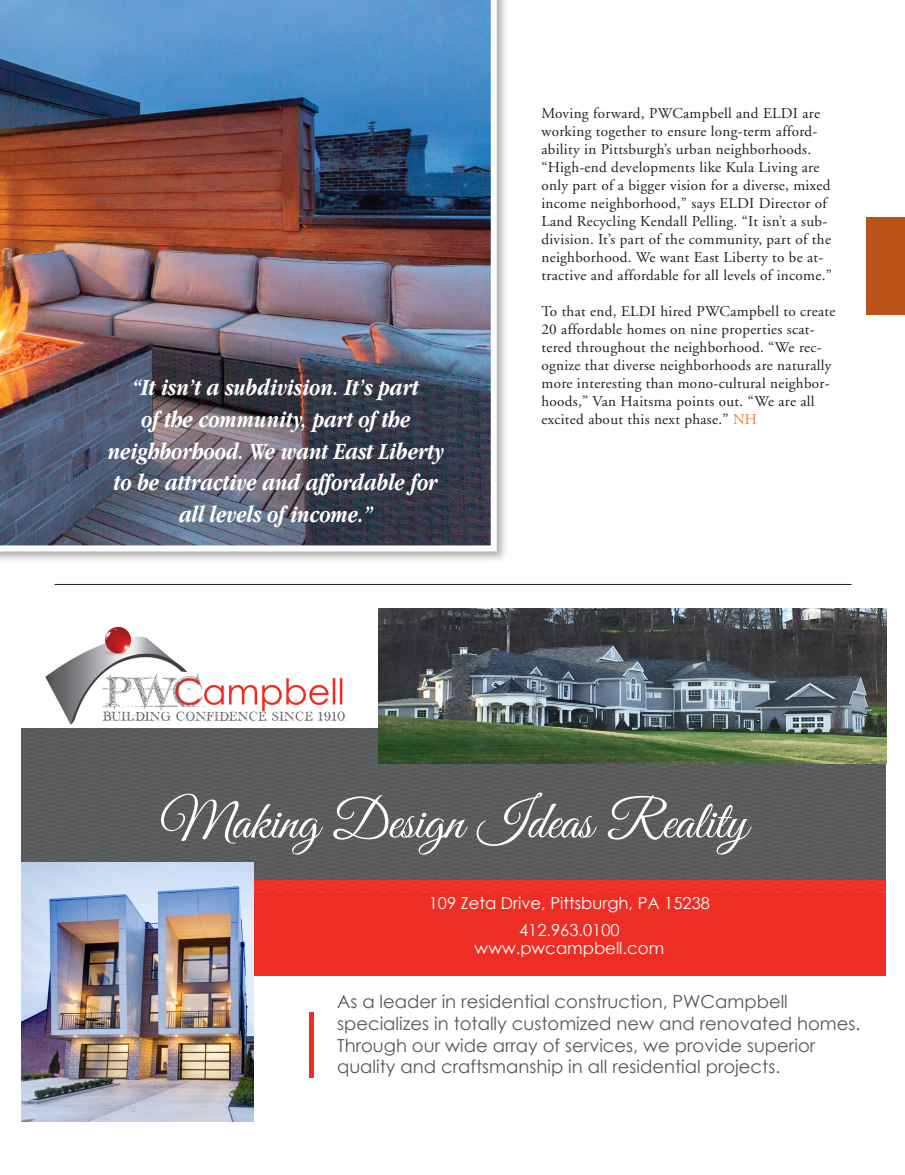
<style>
.page{position:relative;width:905px;height:1175px;background:#fff}
.page>*{position:absolute;margin:0;border:0;box-sizing:border-box;transform-origin:0 0}
.t1{font:54px "Great Vibes";color:#fff}
.Copy{font:italic 700 24px/31.5px "Apple Garamond";color:#fff;text-align:center}
.t2{font:18px/21.6px "Century Gothic";color:#57585a}
.t3{font:16.5px/27px "Century Gothic";color:#fff;text-align:center}
.Copy-2{font:15px/18px "Adobe Garamond";letter-spacing:.02em;color:#231f20}
.s1{color:#f47d31}
</style>
<div class="page">
<div style="left:0;top:0;width:509px;height:564px;background:#231f20;opacity:.35"></div>
<img style="left:0;top:0;width:496px;height:551px">
<hr style="left:55px;top:584px;width:796px;height:1px;background:#231f20">
<div style="left:866px;top:217px;width:38px;height:98px;background:#bc531a"></div>
<div style="left:253px;top:880px;width:633px;height:95px;background:#ee2e25"></div>
<hr style="left:309px;top:1012px;width:4px;height:66px;background:#ee2e25">
<img style="left:45px;top:626px;width:300px;height:98px">
<svg style="left:22px;top:728px;width:864px;height:164px;background:#64595a"></svg>
<img style="left:378px;top:608px;width:508px;height:155px">
<img style="left:22px;top:862px;width:231px;height:259px">
<p class="Copy" style="left:108px;top:371px;width:338px">“It isn’t a subdivision. It’s part<br>of the community, part of the neighborhood. We want East Liberty to be attractive and affordable for all levels of income.”</p>
<p class="Copy-2" style="left:541px;top:105px;width:292px">Moving forward, PWCampbell and ELDI are working together to ensure long-term afford&shy;ability in Pittsburgh’s urban neighborhoods. “High-end developments like Kula Living are only part of a bigger vision for a diverse, mixed income neighborhood,” says ELDI Director of Land Recycling Kendall Pelling. “It isn’t a sub&shy;division. It’s part of the community, part of the neighborhood. We want East Liberty to be at&shy;tractive and affordable for all levels of income.”</p>
<p class="Copy-2" style="left:541px;top:303px;width:295px">To that end, ELDI hired PWCampbell to create 20 affordable homes on nine properties scat&shy;tered throughout the neighborhood. “We rec&shy;ognize that diverse neighborhoods are naturally more interesting than mono-cultural neighbor&shy;hoods,” Van Haitsma points out. “We are all excited about this next phase.” <span class="s1">NH</span></p>
<p class="t1" style="left:160px;top:791px;width:589px">Making Design Ideas Reality</p>
<p class="t3" style="left:429px;top:889px;width:283px">109 Zeta Drive, Pittsburgh, PA 15238<br>412.963.0100</p>
<p class="t3" style="left:474px;top:934px;width:191px">www.pwcampbell.com</p>
<p class="t2" style="left:337px;top:990px;width:525px">As a leader in residential construction, PWCampbell specializes in totally customized new and renovated homes.<br>Through our wide array of services, we provide superior quality and craftsmanship in all residential projects.</p>
</div>
